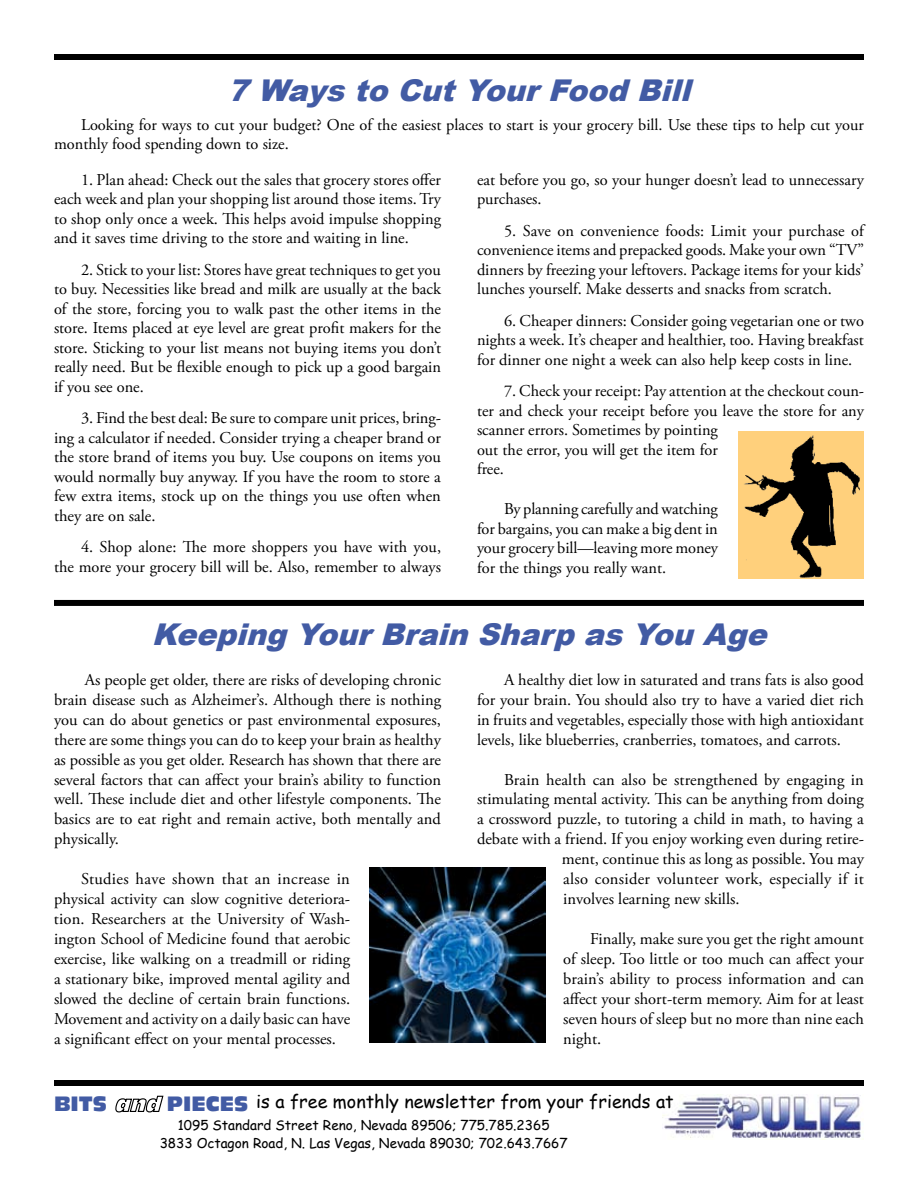
<style>
.page{position:relative;width:918px;height:1188px;background:#fff}
.page>*{position:absolute;margin:0;border:0;box-sizing:border-box;transform-origin:0 0}
.t1{font:italic 900 30px "Arial";color:#425ba4}
.t2{font:19.5px "Incised 901 BT Compact";color:#425ba4}
.t3{font:18px "Comic Sans MS";color:#000}
.t4{font:16.5px/19.5px "Adobe Garamond Pro";color:#000;text-align:justify}
.t5{font:13.5px/18px "Comic Sans MS";color:#000;text-align:center}
.s1{font-family:"Incised 901 BT Compact";font-size:19.5px;color:#425ba4}
</style>
<div class="page">
<img style="left:663px;top:1094px;width:198px;height:45px">
<svg style="left:115px;top:1095px;width:49px;height:18px"></svg>
<div style="left:54px;top:54px;width:810px;height:6px;background:#000"></div>
<div style="left:54px;top:1080px;width:810px;height:6px;background:#000"></div>
<img style="left:739px;top:431px;width:125px;height:147px">
<div style="left:54px;top:600px;width:810px;height:6px;background:#000"></div>
<img style="left:370px;top:868px;width:175px;height:175px">
<h1 class="t1" style="left:228px;top:74px;width:473px">7 Ways to CutYourFood Bill</h1>
<p class="t4" style="left:54px;top:115px;width:811px;text-indent:27px">Looking for ways to cut your budget? One of the easiest places to start is your grocery bill. Use these tips to help cut your monthly food spending down to size.</p>
<p class="t4" style="left:54px;top:170px;width:388px;text-indent:27px">1. Plan ahead: Check out the sales that grocery stores offer each week and plan your shopping list around those items. Try to shop only once a week. This helps avoid impulse shopping and it saves time driving to the store and waiting in line.</p>
<p class="t4" style="left:54px;top:260px;width:389px;text-indent:27px">2. Stick to your list: Stores have great techniques to get you to buy. Necessities like bread and milk are usually at the back of the store, forcing you to walk past the other items in the store. Items placed at eye level are great profit makers for the store. Sticking to your list means not buying items you don’t really need. But be flexible enough to pick up a good bargain if you see one.</p>
<p class="t4" style="left:54px;top:409px;width:389px;text-indent:27px">3. Find the best deal: Be sure to compare unit prices, bring&shy;ing a calculator if needed. Consider trying a cheaper brand or the store brand of items you buy. Use coupons on items you would normally buy anyway. If you have the room to store a few extra items, stock up on the things you use often when they are on sale.</p>
<p class="t4" style="left:54px;top:538px;width:389px;text-align:right">4. Shop alone: The more shoppers you have with you,<br>the more your grocery bill will be. Also, remember to always</p>
<p class="t4" style="left:477px;top:170px;width:388px">eat before you go, so your hunger doesn’t lead to unnecessary purchases.</p>
<p class="t4" style="left:477px;top:221px;width:389px;text-indent:27px">5. Save on convenience foods: Limit your purchase of convenience items and prepacked goods. Make your own “TV” dinners by freezing your leftovers. Package items for your kids’ lunches yourself. Make desserts and snacks from scratch.</p>
<p class="t4" style="left:477px;top:311px;width:389px;text-indent:27px">6. Cheaper dinners: Consider going vegetarian one or two nights a week. It’s cheaper and healthier, too. Having breakfast for dinner one night a week can also help keep costs in line.</p>
<p class="t4" style="left:477px;top:382px;width:389px;text-align:left;text-indent:27px">7. Check your receipt: Pay attention at the checkout coun&shy;ter and check your receipt before you leave the store for any scanner errors. Sometimes by pointing<br>out the error, you will get the item for<br>free.</p>
<p class="t4" style="left:477px;top:499px;width:243px;text-indent:27px">By planning carefully and watching for bargains, you can make a big dent in your grocery bill—leaving more money for the things you really want.</p>
<h1 class="t1" style="left:152px;top:618px;width:625px">Keeping YourBrain Sharp as You Age</h1>
<p class="t4" style="left:477px;top:670px;width:389px;line-height:20px;text-indent:27px">A healthy diet low in saturated and trans fats is also good for your brain. You should also try to have a varied diet rich in fruits and vegetables, especially those with high antioxidant levels, like blueberries, cranberries, tomatoes, and carrots.</p>
<p class="t4" style="left:504px;top:770px;width:361px">Brain health can also be strengthened by engaging in</p>
<p class="t4" style="left:477px;top:790px;width:388px">stimulating mental activity. This can be anything from doing</p>
<p class="t4" style="left:477px;top:810px;width:388px">a crossword puzzle, to tutoring a child in math, to having a</p>
<p class="t4" style="left:477px;top:830px;width:389px">debate with a friend. If you enjoy working even during retire-</p>
<p class="t4" style="left:562px;top:850px;width:304px">ment, continue this as long as possible. You may</p>
<p class="t4" style="left:563px;top:870px;width:302px">also consider volunteer work, especially if it</p>
<p class="t4" style="left:563px;top:890px;width:178px">involves learning new skills.</p>
<p class="t4" style="left:563px;top:930px;width:303px;line-height:20px;text-indent:27px">Finally, make sure you get the right amount of sleep. Too little or too much can affect your brain’s ability to process information and can affect your short-term memory. Aim for at least seven hours of sleep but no more than nine each night.</p>
<p class="t4" style="left:54px;top:670px;width:389px;line-height:20px;text-indent:31px">As people get older, there are risks of developing chronic brain disease such as Alzheimer’s. Although there is nothing you can do about genetics or past environmental exposures, there are some things you can do to keep your brain as healthy as possible as you get older. Research has shown that there are several factors that can affect your brain’s ability to function well. These include diet and other lifestyle components. The basics are to eat right and remain active, both mentally and physically.</p>
<p class="t4" style="left:54px;top:870px;width:298px;line-height:20px;text-indent:27px">Studies have shown that an increase in physical activity can slow cognitive deteriora&shy;tion. Researchers at the University of Wash&shy;ington School of Medicine found that aerobic exercise, like walking on a treadmill or riding a stationary bike, improved mental agility and slowed the decline of certain brain functions.<br>Movement and activity on a daily basic can have a significant effect on your mental processes.</p>
<p class="t2" style="left:54px;top:1093px;width:54px">BITS</p>
<p class="t3" style="left:167px;top:1088px;width:508px"><span class="s1">PIECES</span> is a free monthly newsletter from your friends at</p>
<p class="t5" style="left:160px;top:1115px;width:410px">1095 Standard Street Reno, Nevada 89506; 775.785.2365<br>3833 Octagon Road, N. Las Vegas, Nevada 89030; 702.643.7667</p>
</div>
